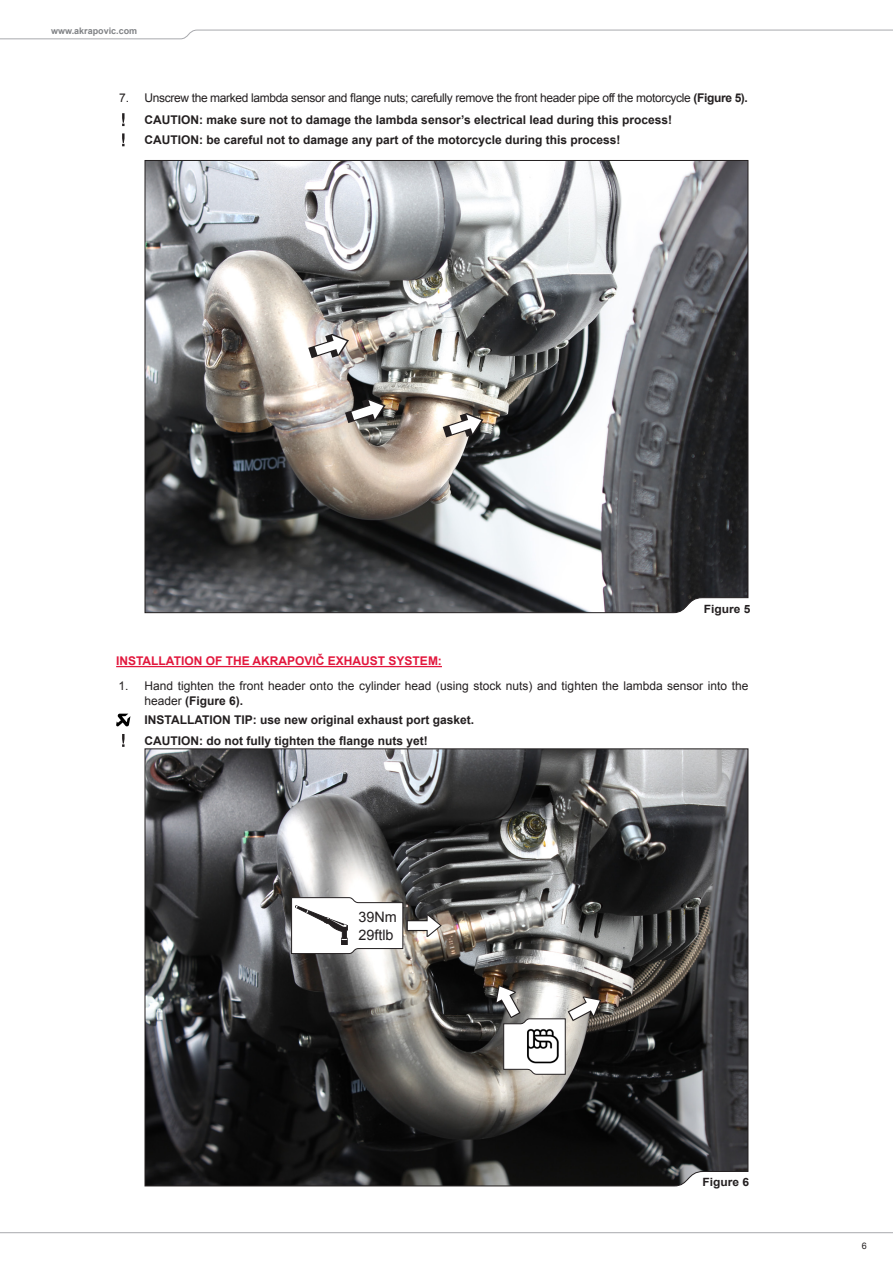
<style>
.page{position:relative;width:893px;height:1263px;background:#fff}
.page>*{position:absolute;margin:0;border:0;box-sizing:border-box;transform-origin:0 0}
.t1{font:14.4px/17.2px "Arial";color:#231f20}
.body_txt_bold{font:700 12px "Arial";color:#231f20}
.body_txt_bold-2{font:12px/14.4px "Arial";color:#231f20}
.body_txt_bullets{font:700 12px "Arial";color:#231f20}
.body_txt_bold-3{font:12px "Arial";letter-spacing:-.03em;color:#231f20}
.naslov_RD{font:700 12px "Arial";color:#e2173d}
.body_txt_bold-4{font:700 11.4px "Arial";color:#231f20;scale:1.05 1}
.t2{font:700 9px "Arial";color:#808285}
.t3{font:9px "Arial";color:#231f20}
.s1{font-weight:700}
</style>
<div class="page">
<svg style="left:0;top:29px;width:893px;height:10px"></svg>
<svg style="left:0;top:1232px;width:893px;height:2px"></svg>
<svg style="left:122px;top:113px;width:3px;height:13px"></svg>
<svg style="left:122px;top:133px;width:3px;height:13px"></svg>
<svg style="left:122px;top:734px;width:3px;height:13px"></svg>
<svg style="left:116px;top:714px;width:14px;height:12px"></svg>
<hr style="left:116px;top:666px;width:326px;height:1px;background:#e2173d">
<svg style="left:144px;top:160px;width:605px;height:453px"></svg>
<svg style="left:144px;top:748px;width:605px;height:439px"></svg>
<svg style="left:308px;top:334px;width:41px;height:24px"></svg>
<svg style="left:345px;top:399px;width:41px;height:24px"></svg>
<svg style="left:443px;top:413px;width:40px;height:24px"></svg>
<svg style="left:495px;top:985px;width:106px;height:90px"></svg>
<svg style="left:291px;top:897px;width:151px;height:57px"></svg>
<p class="t2" style="left:51px;top:25px;width:88px">www.akrapovic.com</p>
<p class="body_txt_bold-2" style="left:119px;top:91px;width:12px">7.</p>
<p class="body_txt_bold-3" style="left:145px;top:90px;width:605px">Unscrew the marked lambda sensor and flange nuts; carefully remove the front header pipe off the motorcycle <span class="s1">(Figure 5).</span></p>
<p class="body_txt_bold" style="left:145px;top:112px;width:529px">CAUTION: make sure not to damage the lambda sensor’s electrical lead during this process!</p>
<p class="body_txt_bullets" style="left:145px;top:132px;width:478px">CAUTION: be careful not to damage any part of the motorcycle during this process!</p>
<p class="naslov_RD" style="left:116px;top:653px;width:327px">INSTALLATION OF THE AKRAPOVIČ EXHAUST SYSTEM:</p>
<p class="body_txt_bold-4" style="left:704px;top:601px;width:46px">Figure 5</p>
<p class="body_txt_bold-2" style="left:119px;top:679px;width:12px">1.</p>
<p class="body_txt_bold-2" style="left:145px;top:679px;width:605px">Hand tighten the front header onto the cylinder head (using stock nuts) and tighten the lambda sensor into the header <span class="s1">(Figure 6).</span></p>
<p class="body_txt_bold" style="left:145px;top:712px;width:331px">INSTALLATION TIP: use new original exhaust port gasket.</p>
<p class="body_txt_bullets" style="left:145px;top:732px;width:285px">CAUTION: do not fully tighten the flange nuts yet!</p>
<p class="t1" style="left:358px;top:909px;width:40px">39Nm<br>29ftlb</p>
<p class="body_txt_bold-4" style="left:702px;top:1175px;width:46px">Figure 6</p>
<p class="t3" style="left:862px;top:1240px;width:7px">6</p>
</div>
